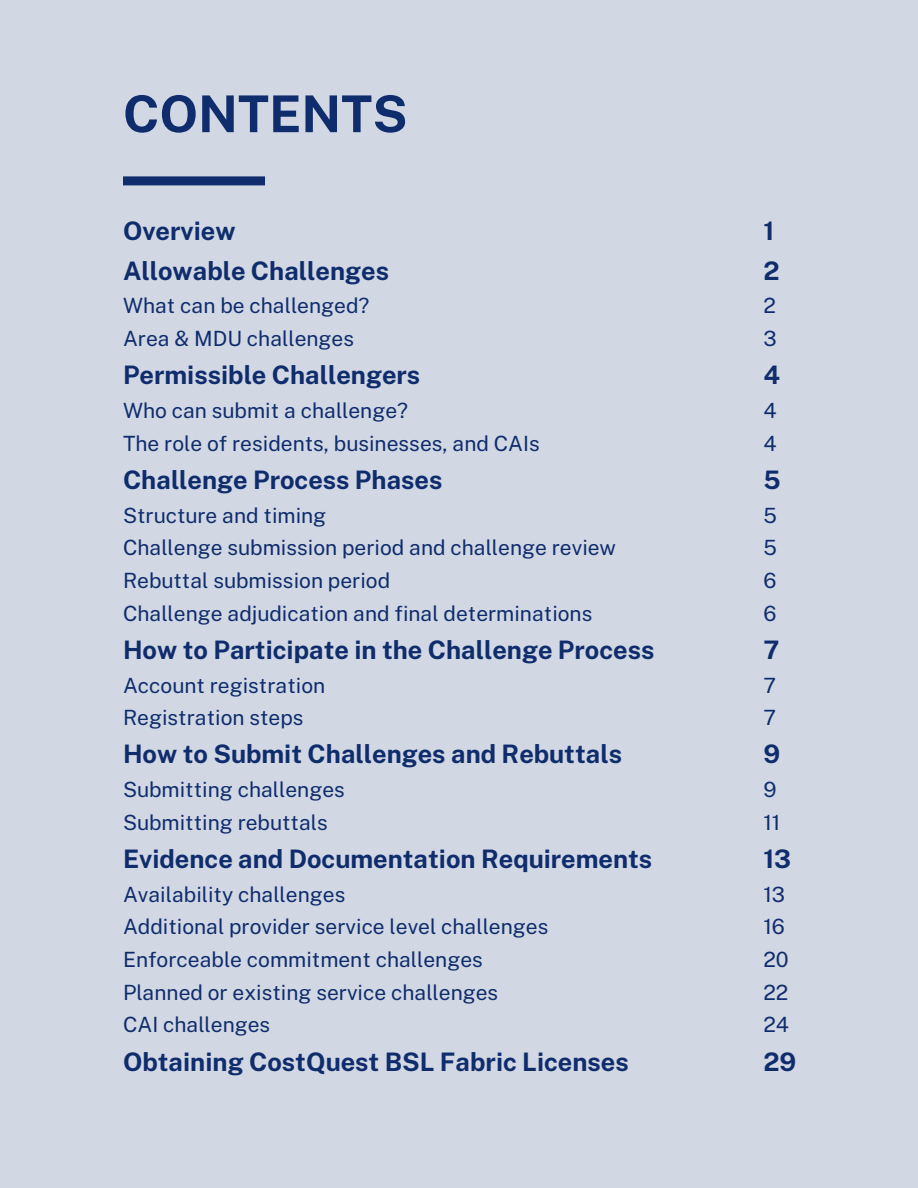
<style>
.page{position:relative;width:918px;height:1188px;background:#fff}
.page>*{position:absolute;margin:0;border:0;box-sizing:border-box;transform-origin:0 0}
.t1{font:700 50.85px "Public Sans";color:#0f2c6c}
.t2{font:700 25.5px "Public Sans";color:#0f2c6c}
.t3{font:21px "Public Sans";color:#0f2c6c}
</style>
<div class="page">
<div style="left:0;top:0;width:918px;height:1187px;background:#d1d7e3"></div>
<div style="left:123px;top:176px;width:142px;height:9px;background:#0f2c6c"></div>
<h1 class="t1" style="left:123px;top:84px;width:286px">CONTENTS</h1>
<p class="t2" style="left:123px;top:216px;width:114px">Overview</p>
<p class="t2" style="left:123px;top:255px;width:268px">Allowable Challenges</p>
<p class="t3" style="left:123px;top:293px;width:248px">What can be challenged?</p>
<p class="t3" style="left:123px;top:326px;width:233px">Area &amp; MDU challenges</p>
<p class="t2" style="left:123px;top:360px;width:299px">Permissible Challengers</p>
<p class="t3" style="left:123px;top:398px;width:287px">Who can submit a challenge?</p>
<p class="t3" style="left:123px;top:431px;width:418px">The role of residents, businesses, and CAIs</p>
<p class="t2" style="left:123px;top:465px;width:321px">Challenge Process Phases</p>
<p class="t3" style="left:123px;top:503px;width:205px">Structure and timing</p>
<p class="t3" style="left:123px;top:535px;width:495px">Challenge submission period and challenge review</p>
<p class="t3" style="left:123px;top:568px;width:269px">Rebuttal submission period</p>
<p class="t3" style="left:123px;top:601px;width:471px">Challenge adjudication and final determinations</p>
<p class="t2" style="left:123px;top:635px;width:533px">How to Participate in the Challenge Process</p>
<p class="t3" style="left:123px;top:673px;width:204px">Account registration</p>
<p class="t3" style="left:123px;top:705px;width:182px">Registration steps</p>
<p class="t2" style="left:123px;top:739px;width:501px">How to Submit Challenges and Rebuttals</p>
<p class="t3" style="left:123px;top:777px;width:223px">Submitting challenges</p>
<p class="t3" style="left:123px;top:810px;width:206px">Submitting rebuttals</p>
<p class="t2" style="left:123px;top:844px;width:531px">Evidence and Documentation Requirements</p>
<p class="t3" style="left:123px;top:882px;width:224px">Availability challenges</p>
<p class="t3" style="left:123px;top:914px;width:427px">Additional provider service level challenges</p>
<p class="t3" style="left:123px;top:947px;width:361px">Enforceable commitment challenges</p>
<p class="t3" style="left:123px;top:980px;width:377px">Planned or existing service challenges</p>
<p class="t3" style="left:123px;top:1012px;width:149px">CAI challenges</p>
<p class="t2" style="left:123px;top:1046px;width:507px">Obtaining CostQuest BSL Fabric Licenses</p>
<p class="t2" style="left:763px;top:216px;width:12px">1</p>
<p class="t2" style="left:763px;top:255px;width:18px">2</p>
<p class="t3" style="left:763px;top:293px;width:14px">2</p>
<p class="t3" style="left:763px;top:326px;width:15px">3</p>
<p class="t2" style="left:763px;top:360px;width:18px">4</p>
<p class="t3" style="left:763px;top:398px;width:15px">4</p>
<p class="t3" style="left:763px;top:431px;width:15px">4</p>
<p class="t2" style="left:763px;top:465px;width:19px">5</p>
<p class="t3" style="left:763px;top:503px;width:15px">5</p>
<p class="t3" style="left:763px;top:535px;width:15px">5</p>
<p class="t3" style="left:763px;top:568px;width:15px">6</p>
<p class="t3" style="left:763px;top:601px;width:15px">6</p>
<p class="t2" style="left:763px;top:635px;width:17px">7</p>
<p class="t3" style="left:763px;top:673px;width:14px">7</p>
<p class="t3" style="left:763px;top:705px;width:14px">7</p>
<p class="t2" style="left:763px;top:739px;width:18px">9</p>
<p class="t3" style="left:763px;top:777px;width:15px">9</p>
<p class="t3" style="left:763px;top:810px;width:19px">11</p>
<p class="t2" style="left:763px;top:844px;width:29px">13</p>
<p class="t3" style="left:763px;top:882px;width:23px">13</p>
<p class="t3" style="left:763px;top:914px;width:23px">16</p>
<p class="t3" style="left:763px;top:947px;width:27px">20</p>
<p class="t3" style="left:763px;top:980px;width:27px">22</p>
<p class="t3" style="left:763px;top:1012px;width:27px">24</p>
<p class="t2" style="left:763px;top:1046px;width:34px">29</p>
</div>
